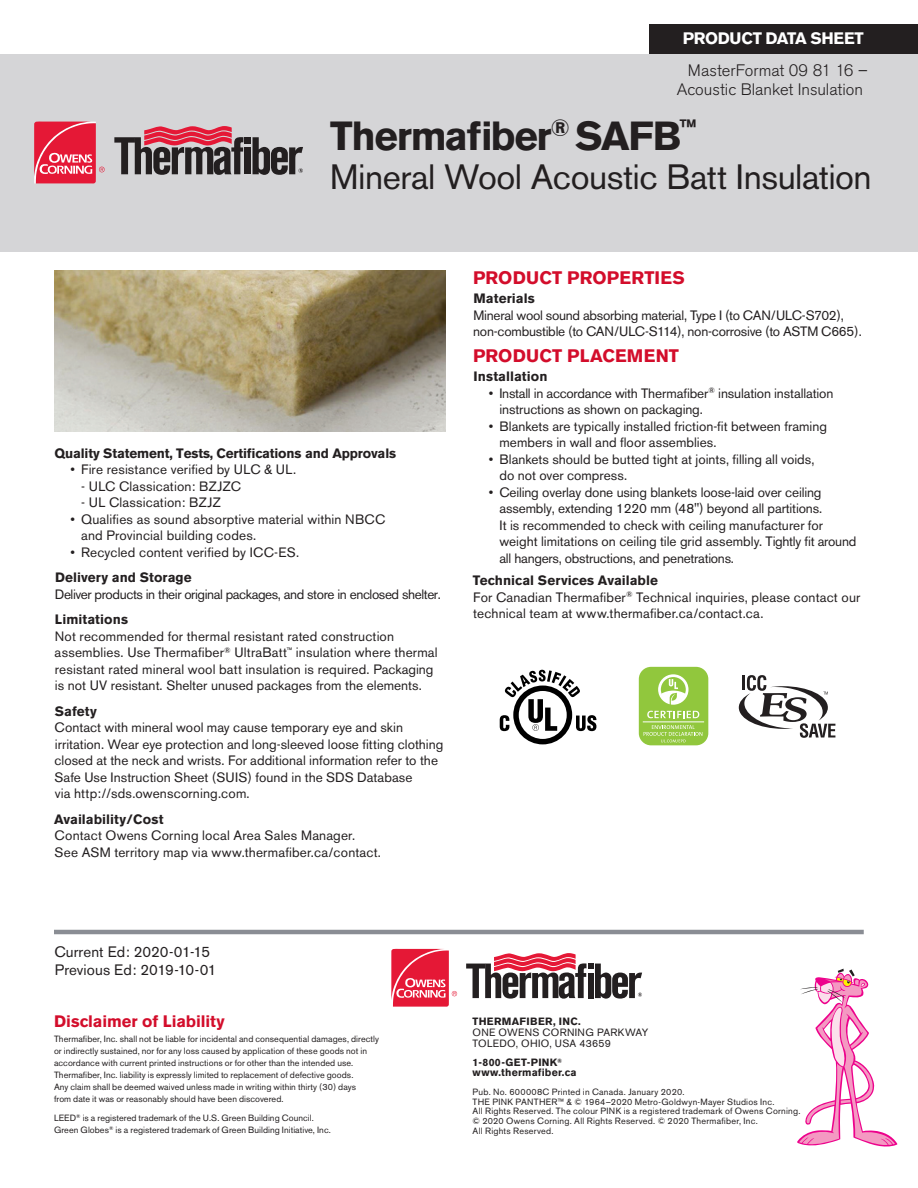
<style>
.page{position:relative;width:918px;height:1188px;background:#fff}
.page>*{position:absolute;margin:0;border:0;box-sizing:border-box;transform-origin:0 0}
.t1{font:700 40.35px "Akzidenz Grotesk BE";letter-spacing:-.03em;color:#231f20}
.t2{font:34.95px "Akzidenz Grotesk BE";letter-spacing:-.015em;color:#231f20}
.SUBHEAD{font:700 18px "Akzidenz Grotesk BE";letter-spacing:.01em;color:#d30d2b}
.t3{font:300 16.5px/19.5px "Akzidenz Grotesk BE";color:#231f20;text-align:right}
.SUBHEAD-2{font:700 16.5px "Akzidenz Grotesk BE";color:#d30d2b}
.t4{font:700 16.5px "Akzidenz Grotesk BE";letter-spacing:-.02em;color:#fff}
.BODY{font:15px "Akzidenz Grotesk BE";letter-spacing:.005em;color:#231f20}
.BODY-2{font:13.5px/16.5px "Akzidenz Grotesk BE";color:#231f20}
.SUBHEAD-3{font:13.5px/16.5px "Akzidenz Grotesk BE";letter-spacing:.01em;color:#231f20}
.SUBHEAD-4{font:700 13.5px "Akzidenz Grotesk BE";color:#231f20}
.BODY-3{font:13.5px/16.5px "Akzidenz Grotesk BE";letter-spacing:-.02em;color:#231f20}
.SUBHEAD-5{font:13.5px "Akzidenz Grotesk BE";letter-spacing:-.03em;color:#231f20}
.BODY-4{font:700 13.5px "Akzidenz Grotesk BE";letter-spacing:.005em;color:#231f20}
.t5{font:10.5px/11.2px "Akzidenz Grotesk BE";letter-spacing:.025em;color:#231f20}
.t6{font:700 10.5px/9.8px "Akzidenz Grotesk BE";letter-spacing:.025em;color:#231f20}
.Disclaimer{font:9px/12px "Akzidenz Grotesk BE";letter-spacing:.005em;color:#231f20}
.Disclaimer-2{font:9px/9.8px "Akzidenz Grotesk BE";letter-spacing:.025em;color:#231f20}
.Disclaimer-3{font:9px "Akzidenz Grotesk BE";letter-spacing:.03em;color:#231f20}
.s1{font-weight:700}
</style>
<div class="page">
<div style="left:650px;top:24px;width:268px;height:48px;background:#231f20"></div>
<div style="left:0;top:54px;width:918px;height:197px;background:#d5d5d7"></div>
<svg style="left:34px;top:122px;width:71px;height:61px;background:#e64f65"></svg>
<div style="left:245px;top:137px;width:6px;height:7px;background:#231f20"></div>
<div style="left:245px;top:147px;width:6px;height:27px;background:#231f20"></div>
<svg style="left:253px;top:137px;width:50px;height:38px"></svg>
<svg style="left:114px;top:126px;width:129px;height:49px"></svg>
<img style="left:54px;top:270px;width:391px;height:162px">
<hr style="left:54px;top:930px;width:810px;height:4px;background:#8a8d94">
<svg style="left:797px;top:969px;width:101px;height:178px"></svg>
<svg style="left:391px;top:949px;width:66px;height:58px"></svg>
<svg style="left:466px;top:953px;width:176px;height:46px"></svg>
<div style="left:639px;top:667px;width:69px;height:78px;background:#91c73d;border-radius:12px"></div>
<svg style="left:647px;top:711px;width:52px;height:7px"></svg>
<hr style="left:643px;top:722px;width:61px;height:1px;background:#fff">
<svg style="left:658px;top:674px;width:31px;height:31px"></svg>
<svg style="left:644px;top:725px;width:58px;height:18px"></svg>
<svg style="left:739px;top:675px;width:96px;height:63px"></svg>
<div style="left:513px;top:686px;width:59px;height:58px;background:#000;border-radius:50%"></div>
<div style="left:519px;top:691px;width:48px;height:48px;background:#fff;border-radius:50%"></div>
<svg style="left:500px;top:670px;width:97px;height:61px"></svg>
<p class="t4" style="left:683px;top:29px;width:182px">PRODUCT DATA SHEET</p>
<p class="t3" style="left:677px;top:61px;width:192px">MasterFormat 09 81 16 –<br>Acoustic Blanket Insulation</p>
<h1 class="t1" style="left:330px;top:112px;width:368px">Thermafiber<sup>®</sup> SAFB<sup>™</sup></h1>
<h2 class="t2" style="left:330px;top:156px;width:543px">Mineral Wool Acoustic Batt Insulation</h2>
<p class="SUBHEAD-4" style="left:55px;top:445px;width:343px">Quality Statement, Tests, Certifications and Approvals</p>
<p class="BODY-2" style="left:71px;top:461px;width:227px">• Fire resistance verified by ULC &amp; UL.</p>
<p class="BODY-2" style="left:81px;top:478px;width:161px">- ULC Classication: BZJZC</p>
<p class="BODY-2" style="left:81px;top:494px;width:141px">- UL Classication: BZJZ</p>
<p class="BODY-2" style="left:71px;top:511px;width:316px">• Qualifies as sound absorptive material within NBCC</p>
<p class="BODY-2" style="left:81px;top:527px;width:177px">and Provincial building codes.</p>
<p class="BODY-2" style="left:71px;top:544px;width:230px">• Recycled content verified by ICC-ES.</p>
<p class="SUBHEAD-4" style="left:55px;top:569px;width:138px">Delivery and Storage</p>
<p class="SUBHEAD-5" style="left:55px;top:586px;width:388px">Deliver products in their original packages, and store in enclosed shelter.</p>
<p class="SUBHEAD-4" style="left:55px;top:611px;width:75px">Limitations</p>
<p class="SUBHEAD-3" style="left:55px;top:628px;width:385px">Not recommended for thermal resistant rated construction assemblies. Use Thermafiber<sup>®</sup> UltraBatt<sup>™</sup> insulation where thermal resistant rated mineral wool batt insulation is required. Packaging is not UV resistant. Shelter unused packages from the elements.</p>
<p class="SUBHEAD-4" style="left:55px;top:703px;width:44px">Safety</p>
<p class="BODY-2" style="left:55px;top:719px;width:390px">Contact with mineral wool may cause temporary eye and skin irritation. Wear eye protection and long-sleeved loose fitting clothing closed at the neck and wrists. For additional information refer to the Safe Use Instruction Sheet (SUIS) found in the SDS Database</p>
<p class="BODY-2" style="left:55px;top:785px;width:197px">via http://sds.owenscorning.com.</p>
<p class="SUBHEAD-4" style="left:54px;top:811px;width:111px">Availability/Cost</p>
<p class="BODY-2" style="left:55px;top:827px;width:328px">Contact Owens Corning local Area Sales Manager.<br>See ASM territory map via www.thermafiber.ca/contact.</p>
<p class="SUBHEAD" style="left:473px;top:267px;width:213px">PRODUCT PROPERTIES</p>
<p class="BODY-4" style="left:473px;top:290px;width:63px">Materials</p>
<p class="BODY-3" style="left:473px;top:307px;width:390px">Mineral wool sound absorbing material, Type I (to CAN/ULC-S702), non-combustible (to CAN/ULC-S114), non-corrosive (to ASTM C665).</p>
<p class="SUBHEAD" style="left:473px;top:345px;width:207px">PRODUCT PLACEMENT</p>
<p class="BODY-4" style="left:473px;top:368px;width:76px">Installation</p>
<p class="BODY-2" style="left:500px;top:385px;width:335px;text-indent:-11px">• Install in accordance with Thermafiber<sup>®</sup> insulation installation instructions as shown on packaging.</p>
<p class="BODY-2" style="left:500px;top:418px;width:329px;text-indent:-11px">• Blankets are typically installed friction-fit between framing members in wall and floor assemblies.</p>
<p class="BODY-2" style="left:500px;top:451px;width:317px;text-indent:-11px">• Blankets should be butted tight at joints, filling all voids, do not over compress.</p>
<p class="BODY-2" style="left:489px;top:484px;width:335px;text-align:right">• Ceiling overlay done using blankets loose-laid over ceiling assembly, extending 1220 mm (48") beyond all partitions.</p>
<p class="BODY-2" style="left:500px;top:517px;width:358px">It is recommended to check with ceiling manufacturer for weight limitations on ceiling tile grid assembly. Tightly fit around all hangers, obstructions, and penetrations.</p>
<p class="SUBHEAD-4" style="left:473px;top:572px;width:187px">Technical Services Available</p>
<p class="SUBHEAD-3" style="left:473px;top:589px;width:389px">For Canadian Thermafiber<sup>®</sup> Technical inquiries, please contact our technical team at www.thermafiber.ca/contact.ca.</p>
<p class="BODY" style="left:54px;top:943px;width:157px">Current Ed: 2020-01-15</p>
<p class="BODY" style="left:55px;top:961px;width:163px">Previous Ed: 2019-10-01</p>
<p class="SUBHEAD-2" style="left:54px;top:1012px;width:172px">Disclaimer of Liability</p>
<p class="Disclaimer" style="left:54px;top:1033px;width:327px">Thermafiber, Inc. shall not be liable for incidental and consequential damages, directly or indirectly sustained, nor for any loss caused by application of these goods not in accordance with current printed instructions or for other than the intended use.<br>Thermafiber, Inc. liability is expressly limited to replacement of defective goods.<br>Any claim shall be deemed waived unless made in writing within thirty (30) days<br>from date it was or reasonably should have been discovered.</p>
<p class="Disclaimer" style="left:54px;top:1112px;width:261px">LEED<sup>®</sup> is a registered trademark of the U.S. Green Building Council.</p>
<p class="Disclaimer" style="left:54px;top:1124px;width:278px">Green Globes<sup>®</sup> is a registered trademark of Green Building Initiative, Inc.</p>
<p class="t5" style="left:473px;top:1016px;width:177px"><span class="s1">THERMAFIBER, INC.<br></span>ONE OWENS CORNING PARKWAY<br>TOLEDO, OHIO, USA 43659</p>
<p class="t6" style="left:473px;top:1058px;width:105px">1-800-GET-PINK<sup>® </sup>www.thermafiber.ca</p>
<p class="Disclaimer-3" style="left:473px;top:1086px;width:214px">Pub. No. 600008C Printed in Canada. January 2020.</p>
<p class="Disclaimer-2" style="left:473px;top:1097px;width:304px">THE PINK PANTHER™ &amp; © 1964–2020 Metro-Goldwyn-Mayer Studios Inc.</p>
<p class="Disclaimer-2" style="left:473px;top:1106px;width:329px">All Rights Reserved. The colour PINK is a registered trademark of Owens Corning.</p>
<p class="Disclaimer-2" style="left:473px;top:1116px;width:287px">© 2020 Owens Corning. All Rights Reserved. © 2020 Thermafiber, Inc.<br>All Rights Reserved.</p>
</div>
